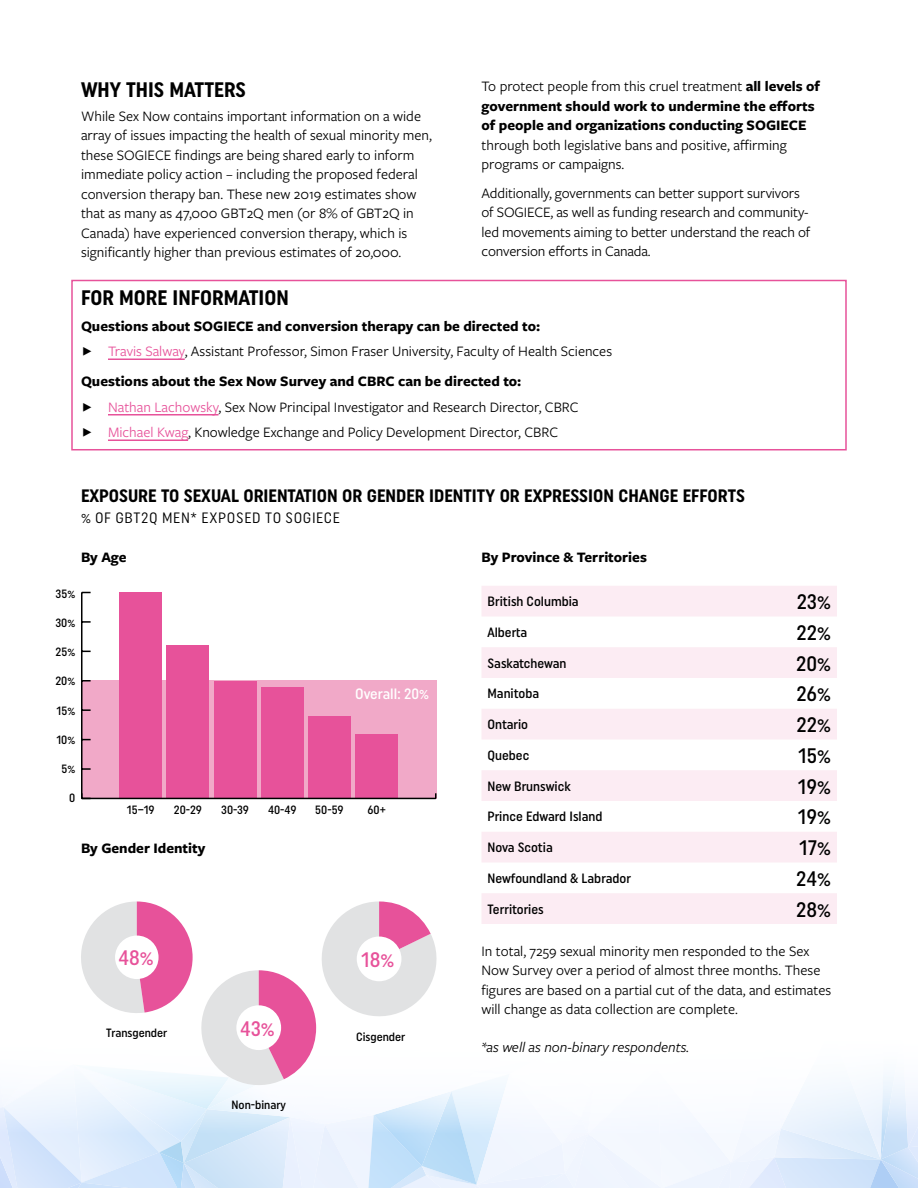
<style>
.page{position:relative;width:918px;height:1188px;background:#fff}
.page>*{position:absolute;margin:0;border:0;box-sizing:border-box;transform-origin:0 0}
.t1{font:500 21px "Uniform Condensed";color:#000}
.Section_Header{font:700 21px "Uniform Condensed";color:#000}
.t2{font:500 21px "Uniform Condensed";color:#e7529a}
.t3{font:700 18px "Uniform Condensed";color:#000}
.Para_1-col{font:15px/19.5px "Freight Sans Pro";color:#000}
.Para_1-col-2{font:700 15px "Freight Sans Pro";color:#000}
.t4{font:italic 15px "Freight Sans Pro";color:#000}
.t5{font:15px "Uniform Condensed";letter-spacing:.045em;color:#000}
.t6{font:500 15px "Uniform Condensed";color:#fff}
.t7{font:500 13.5px "Uniform Condensed";color:#000}
.t8{font:500 12px "Uniform Condensed";color:#000}
.s1{font-weight:700}
.s2{color:#e7529a}
</style>
<div class="page">
<img style="left:0;top:1098px;width:3px;height:9px">
<img style="left:0;top:1107px;width:3px;height:81px">
<img style="left:908px;top:1147px;width:10px;height:13px">
<img style="left:831px;top:1059px;width:50px;height:101px">
<img style="left:159px;top:1109px;width:22px;height:33px">
<img style="left:881px;top:1056px;width:27px;height:104px">
<img style="left:902px;top:1056px;width:16px;height:91px">
<div style="left:657px;top:1082px;width:72px;height:80px;background:#f6f9ff"></div>
<img style="left:870px;top:1160px;width:11px;height:28px">
<img style="left:881px;top:1160px;width:37px;height:28px">
<img style="left:422px;top:1185px;width:4px;height:3px">
<img style="left:422px;top:1091px;width:55px;height:94px">
<img style="left:368px;top:1124px;width:54px;height:64px">
<img style="left:374px;top:1115px;width:77px;height:51px">
<div style="left:325px;top:1124px;width:33px;height:64px;background:#edf3fd"></div>
<img style="left:82px;top:1093px;width:77px;height:59px">
<img style="left:82px;top:1152px;width:77px;height:36px">
<img style="left:3px;top:1107px;width:79px;height:81px">
<img style="left:751px;top:1129px;width:30px;height:28px">
<img style="left:749px;top:1157px;width:37px;height:31px">
<img style="left:325px;top:1115px;width:49px;height:9px">
<img style="left:374px;top:1085px;width:100px;height:30px">
<img style="left:159px;top:1163px;width:22px;height:25px">
<img style="left:159px;top:1142px;width:22px;height:21px">
<img style="left:181px;top:1163px;width:3px;height:25px">
<img style="left:181px;top:1109px;width:3px;height:54px">
<img style="left:82px;top:1183px;width:46px;height:5px">
<img style="left:68px;top:1183px;width:14px;height:5px">
<img style="left:477px;top:1082px;width:33px;height:62px">
<img style="left:184px;top:1109px;width:23px;height:8px">
<img style="left:184px;top:1117px;width:141px;height:71px">
<img style="left:207px;top:1093px;width:50px;height:24px">
<img style="left:257px;top:1102px;width:68px;height:22px">
<img style="left:283px;top:1117px;width:19px;height:71px">
<div style="left:477px;top:1144px;width:85px;height:41px;background:#eff4fe"></div>
<img style="left:541px;top:1173px;width:24px;height:15px">
<div style="left:71px;top:280px;width:776px;height:170px;border:2px solid #e7529a"></div>
<hr style="left:108px;top:358px;width:77px;height:2px;background:#e7529a">
<hr style="left:108px;top:414px;width:110px;height:2px;background:#e7529a">
<hr style="left:108px;top:440px;width:80px;height:1px;background:#e7529a">
<svg style="left:482px;top:586px;width:355px;height:338px;fill:#fcecf3"></svg>
<div style="left:81px;top:680px;width:355px;height:119px;background:#f1a9c8"></div>
<div style="left:356px;top:734px;width:42px;height:64px;background:#e7529a"></div>
<div style="left:308px;top:716px;width:43px;height:82px;background:#e7529a"></div>
<div style="left:261px;top:687px;width:43px;height:111px;background:#e7529a"></div>
<div style="left:214px;top:681px;width:42px;height:117px;background:#e7529a"></div>
<div style="left:167px;top:645px;width:42px;height:153px;background:#e7529a"></div>
<div style="left:120px;top:592px;width:42px;height:206px;background:#e7529a"></div>
<hr style="left:82px;top:798px;width:354px;height:1px;background:#000">
<hr style="left:81px;top:592px;width:1px;height:206px;background:#000">
<svg style="left:81px;top:793px;width:10px;height:6px"></svg>
<svg style="left:82px;top:768px;width:9px;height:2px"></svg>
<svg style="left:82px;top:709px;width:9px;height:2px"></svg>
<svg style="left:82px;top:680px;width:9px;height:2px"></svg>
<svg style="left:82px;top:621px;width:9px;height:2px"></svg>
<svg style="left:77px;top:901px;width:368px;height:192px"></svg>
<div style="left:357px;top:937px;width:44px;height:44px;background:#fff;border-radius:50%"></div>
<p class="Section_Header" style="left:81px;top:77px;width:166px">WHY THIS MATTERS</p>
<p class="Para_1-col" style="left:81px;top:106px;width:353px">While Sex Now contains important information on a wide array of issues impacting the health of sexual minority men, these SOGIECE findings are being shared early to inform immediate policy action – including the proposed federal conversion therapy ban. These new 2019 estimates show that as many as 47,000 GBT2Q men (or 8% of GBT2Q in Canada) have experienced conversion therapy, which is significantly higher than previous estimates of 20,000.</p>
<p class="Para_1-col" style="left:482px;top:76px;width:340px">To protect people from this cruel treatment <span class="s1">all levels of government should work to undermine the efforts of people and organizations conducting SOGIECE </span>through both legislative bans and positive, affirming programs or campaigns.</p>
<p class="Para_1-col" style="left:482px;top:183px;width:330px">Additionally, governments can better support survivors of SOGIECE, as well as funding research and community&shy;led movements aiming to better understand the reach of conversion efforts in Canada.</p>
<p class="Section_Header" style="left:81px;top:285px;width:209px">FOR MORE INFORMATION</p>
<p class="Para_1-col-2" style="left:81px;top:316px;width:461px">Questions about SOGIECE and conversion therapy can be directed to:</p>
<p class="Para_1-col" style="left:108px;top:341px;width:506px"><span class="s2">Travis Salway</span>, Assistant Professor, Simon Fraser University, Faculty of Health Sciences</p>
<p class="Para_1-col-2" style="left:81px;top:371px;width:442px">Questions about the Sex Now Survey and CBRC can be directed to:</p>
<p class="Para_1-col" style="left:108px;top:397px;width:472px"><span class="s2">Nathan Lachowsky</span>, Sex Now Principal Investigator and Research Director, CBRC</p>
<p class="Para_1-col" style="left:108px;top:422px;width:452px"><span class="s2">Michael Kwag</span>, Knowledge Exchange and Policy Development Director, CBRC</p>
<p class="t3" style="left:81px;top:485px;width:666px">EXPOSURE TO SEXUAL ORIENTATION OR GENDER IDENTITY OR EXPRESSION CHANGE EFFORTS</p>
<p class="t5" style="left:81px;top:509px;width:260px">% OF GBT2Q MEN* EXPOSED TO SOGIECE</p>
<p class="Para_1-col-2" style="left:81px;top:547px;width:47px">By Age</p>
<p class="Para_1-col-2" style="left:482px;top:547px;width:167px">By Province &amp; Territories</p>
<p class="t7" style="left:488px;top:593px;width:93px">British Columbia</p>
<p class="t1" style="left:797px;top:589px;width:36px">23%</p>
<p class="t7" style="left:488px;top:624px;width:41px">Alberta</p>
<p class="t1" style="left:797px;top:620px;width:36px">22%</p>
<p class="t7" style="left:488px;top:655px;width:80px">Saskatchewan</p>
<p class="t1" style="left:796px;top:651px;width:36px">20%</p>
<p class="t7" style="left:488px;top:686px;width:53px">Manitoba</p>
<p class="t1" style="left:797px;top:681px;width:36px">26%</p>
<p class="t7" style="left:488px;top:716px;width:42px">Ontario</p>
<p class="t1" style="left:797px;top:712px;width:36px">22%</p>
<p class="t7" style="left:488px;top:747px;width:44px">Quebec</p>
<p class="t1" style="left:798px;top:743px;width:34px">15%</p>
<p class="t7" style="left:488px;top:778px;width:85px">New Brunswick</p>
<p class="t1" style="left:798px;top:774px;width:35px">19%</p>
<p class="t7" style="left:488px;top:809px;width:116px">Prince Edward Island</p>
<p class="t1" style="left:798px;top:804px;width:35px">19%</p>
<p class="t7" style="left:488px;top:839px;width:67px">Nova Scotia</p>
<p class="t1" style="left:799px;top:835px;width:33px">17%</p>
<p class="t7" style="left:488px;top:870px;width:145px">Newfoundland &amp; Labrador</p>
<p class="t1" style="left:796px;top:866px;width:36px">24%</p>
<p class="t7" style="left:488px;top:901px;width:58px">Territories</p>
<p class="t1" style="left:796px;top:897px;width:36px">28%</p>
<p class="Para_1-col" style="left:482px;top:940px;width:351px">In total, 7259 sexual minority men responded to the Sex Now Survey over a period of almost three months. These figures are based on a partial cut of the data, and estimates will change as data collection are complete.</p>
<p class="t4" style="left:482px;top:1037px;width:209px">*as well as non-binary respondents.</p>
<p class="t8" style="left:56px;top:586px;width:21px">35%</p>
<p class="t8" style="left:55px;top:616px;width:21px">30%</p>
<p class="t8" style="left:56px;top:645px;width:21px">25%</p>
<p class="t8" style="left:55px;top:674px;width:21px">20%</p>
<p class="t6" style="left:355px;top:684px;width:75px">Overall: 20%</p>
<p class="t8" style="left:57px;top:703px;width:20px">15%</p>
<p class="t8" style="left:56px;top:732px;width:20px">10%</p>
<p class="t8" style="left:61px;top:762px;width:15px">5%</p>
<p class="t8" style="left:69px;top:791px;width:8px">0</p>
<p class="t8" style="left:127px;top:802px;width:29px">15–19</p>
<p class="t8" style="left:174px;top:802px;width:30px">20-29</p>
<p class="t8" style="left:221px;top:802px;width:29px">30-39</p>
<p class="t8" style="left:268px;top:802px;width:30px">40-49</p>
<p class="t8" style="left:315px;top:802px;width:30px">50-59</p>
<p class="t8" style="left:367px;top:802px;width:20px">60+</p>
<p class="Para_1-col-2" style="left:81px;top:838px;width:126px">By Gender Identity</p>
<p class="t2" style="left:118px;top:945px;width:37px">48%</p>
<p class="t2" style="left:361px;top:947px;width:35px">18%</p>
<p class="t2" style="left:240px;top:1016px;width:36px">43%</p>
<p class="t8" style="left:106px;top:1026px;width:63px">Transgender</p>
<p class="t8" style="left:356px;top:1029px;width:51px">Cisgender</p>
<p class="t8" style="left:231px;top:1098px;width:56px">Non-binary</p>
</div>
